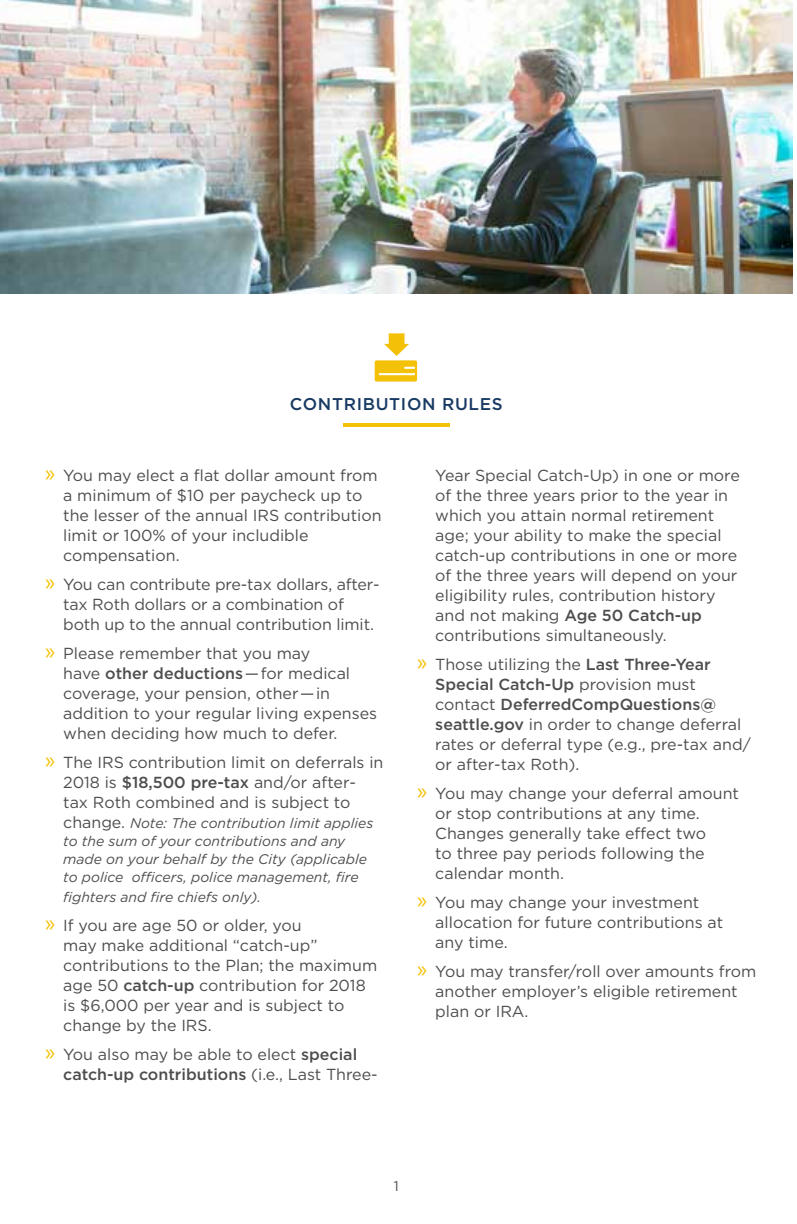
<style>
.page{position:relative;width:797px;height:1224px;background:#fff}
.page>*{position:absolute;margin:0;border:0;box-sizing:border-box;transform-origin:0 0}
.t1{font:500 17px "Gotham";letter-spacing:.04em;color:#183a63}
.t2{font:16px/20px "Gotham";color:#4d4d4f}
.t3{font:italic 14px/18px "Gotham";color:#4d4d4f}
.t4{font:14px "Gotham";color:#4d4d4f}
.s1{font-family:"Myriad Pro";font-size:24px;color:#f3c108}
.s2{font-weight:500}
.s3{font-style:normal;font-size:16px}
</style>
<div class="page">
<hr style="left:343px;top:423px;width:106px;height:4px;background:#f3c108">
<svg style="left:375px;top:333px;width:42px;height:49px"></svg>
<img style="left:0;top:0;width:792px;height:293px">
<p class="t1" style="left:290px;top:393px;width:214px">CONTRIBUTION RULES</p>
<p class="t2" style="left:63px;top:465px;width:320px;text-indent:-18px"><span class="s1">»</span> You may elect a flat dollar amount from a minimum of $10 per paycheck up to the lesser of the annual IRS contribution limit or 100% of your includible compensation.</p>
<p class="t2" style="left:63px;top:574px;width:318px;text-indent:-18px"><span class="s1">»</span> You can contribute pre-tax dollars, after&shy;tax Roth dollars or a combination of both up to the annual contribution limit.</p>
<p class="t2" style="left:63px;top:643px;width:315px;text-indent:-18px"><span class="s1">»</span> Please remember that you may<br>have <span class="s2">other deductions</span>—for medical coverage, your pension, other—in addition to your regular living expenses when deciding how much to defer.</p>
<p class="t2" style="left:63px;top:752px;width:322px;text-indent:-18px"><span class="s1">»</span> The IRS contribution limit on deferrals in<br>2018 is <span class="s2">$18,500 pre-tax</span> and/or after&shy;tax Roth combined and is subject to</p>
<p class="t3" style="left:63px;top:814px;width:312px"><span class="s3">change.</span> Note: The contribution limit applies to the sum of your contributions and any made on your behalf by the City (applicable to police officers, police management, fire</p>
<p class="t3" style="left:63px;top:888px;width:199px">fighters and fire chiefs only).</p>
<p class="t2" style="left:63px;top:915px;width:315px;text-indent:-18px"><span class="s1">»</span> If you are age 50 or older, you<br>may make additional “catch-up” contributions to the Plan; the maximum age 50 <span class="s2">catch-up</span> contribution for 2018 is $6,000 per year and is subject to change by the IRS.</p>
<p class="t2" style="left:63px;top:1044px;width:316px;text-indent:-18px"><span class="s1">»</span> You also may be able to elect <span class="s2">special catch-up contributions</span> (i.e., Last Three-</p>
<p class="t2" style="left:435px;top:465px;width:306px">Year Special Catch-Up) in one or more of the three years prior to the year in which you attain normal retirement age; your ability to make the special catch-up contributions in one or more of the three years will depend on your eligibility rules, contribution history and not making <span class="s2">Age 50 Catch-up </span>contributions simultaneously.</p>
<p class="t2" style="left:435px;top:654px;width:317px;text-indent:-18px"><span class="s1">»</span> Those utilizing the <span class="s2">Last Three-Year Special Catch-Up</span> provision must contact <span class="s2">DeferredCompQuestions@ seattle.gov</span> in order to change deferral rates or deferral type (e.g., pre-tax and/ or after-tax Roth).</p>
<p class="t2" style="left:435px;top:783px;width:305px;text-indent:-18px"><span class="s1">»</span> You may change your deferral amount or stop contributions at any time.<br>Changes generally take effect two<br>to three pay periods following the calendar month.</p>
<p class="t2" style="left:435px;top:892px;width:289px;text-indent:-18px"><span class="s1">»</span> You may change your investment allocation for future contributions at any time.</p>
<p class="t2" style="left:435px;top:961px;width:323px;text-indent:-18px"><span class="s1">»</span> You may transfer/roll over amounts from another employer’s eligible retirement plan or IRA.</p>
<p class="t4" style="left:394px;top:1177px;width:7px">1</p>
</div>
